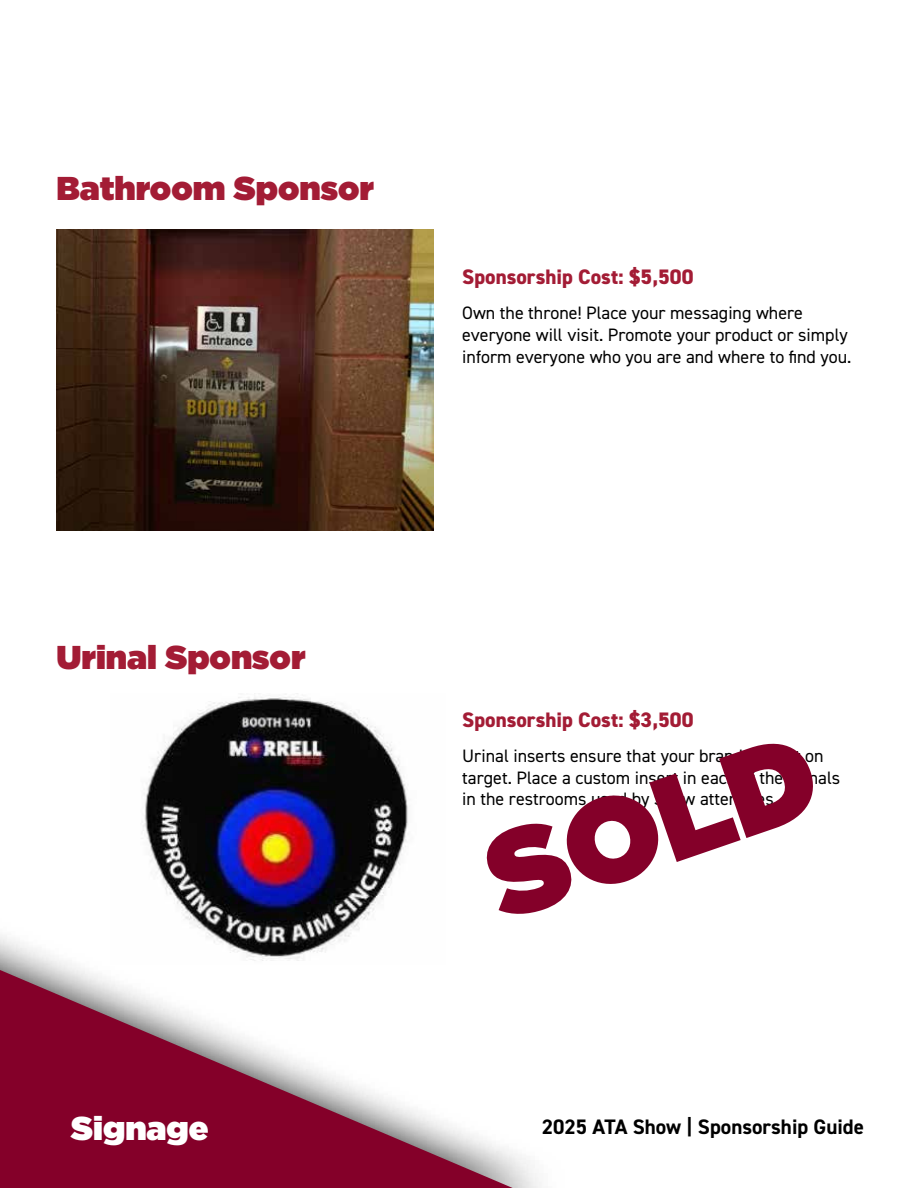
<style>
.page{position:relative;width:918px;height:1188px;background:#fff}
.page>*{position:absolute;margin:0;border:0;box-sizing:border-box;transform-origin:0 0}
.t1{font:900 120px "Gotham";color:#840029}
.t2{font:900 33px "Gotham";color:#a31c35}
.t3{font:900 33px "Gotham";color:#fff}
.t4{font:800 21px "DIN2014";color:#a31c35}
.t5{font:700 21px "DIN2014";color:#000}
.t6{font:18px/21.6px "DIN2014";color:#000}
</style>
<div class="page">
<img style="left:143px;top:693px;width:265px;height:217px">
<img style="left:57px;top:230px;width:376px;height:300px">
<div style="left:0;top:910px;width:569px;height:278px;background:#000;opacity:.92"></div>
<svg style="left:0;top:970px;width:513px;height:218px;fill:#840029"></svg>
<h2 class="t2" style="left:57px;top:174px;width:319px">Bathroom Sponsor</h2>
<p class="t4" style="left:462px;top:267px;width:233px">Sponsorship Cost: $5,500</p>
<p class="t6" style="left:462px;top:303px;width:391px">Own the throne! Place your messaging where everyone will visit. Promote your product or simply inform everyone who you are and where to find you.</p>
<h2 class="t2" style="left:57px;top:643px;width:250px">Urinal Sponsor</h2>
<h2 class="t3" style="left:71px;top:1113px;width:139px">Signage</h2>
<p class="t4" style="left:462px;top:710px;width:233px">Sponsorship Cost: $3,500</p>
<p class="t6" style="left:462px;top:746px;width:380px">Urinal inserts ensure that your brand is right on target. Place a custom insert in each of the urinals in the restrooms used by Show attendees.</p>
<h1 class="t1" style="left:474px;top:831px;width:342px;rotate:-19deg">SOLD</h1>
<p class="t5" style="left:542px;top:1117px;width:324px">2025 ATA Show | Sponsorship Guide</p>
</div>
